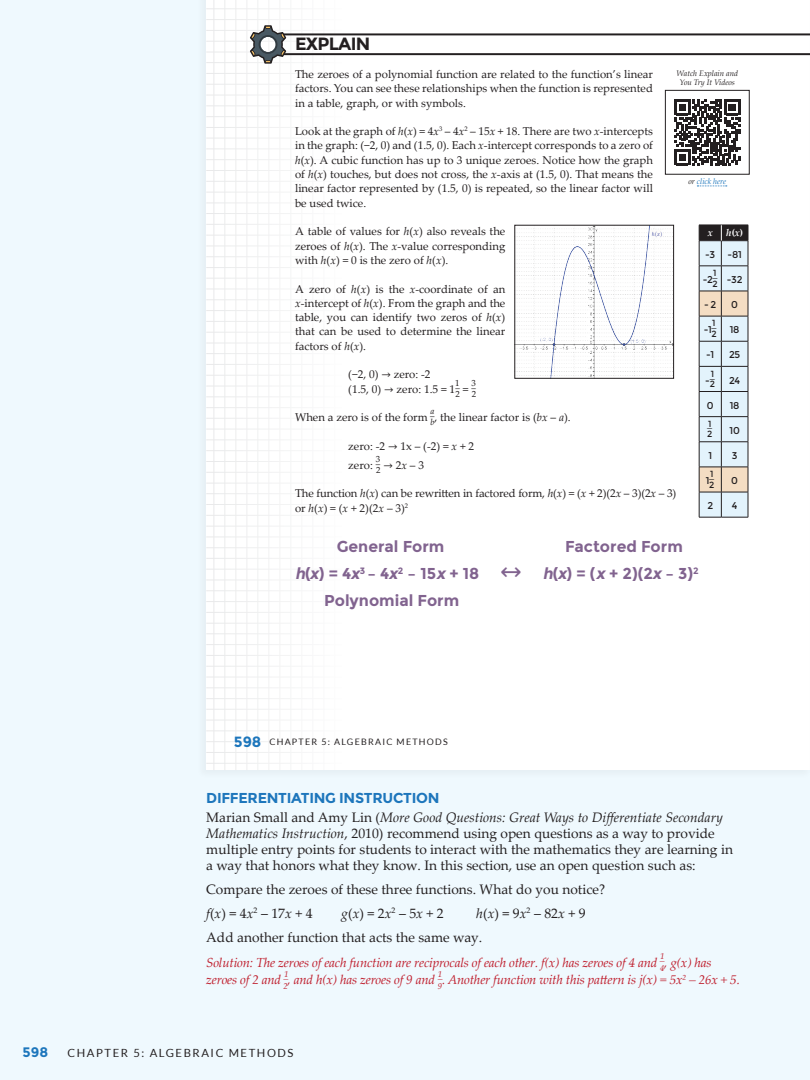
<style>
.page{position:relative;width:810px;height:1080px;background:#eff9fe}
.page>*{position:absolute;margin:0;border:0;box-sizing:border-box;transform-origin:0 0}
.t1{font:700 17.75px "Montserrat";letter-spacing:-.04em;color:#231f20}
.t2{font:700 15.75px "Montserrat";color:#81638f}
.Sidebar_Heading{font:700 14.38px "Montserrat";letter-spacing:-.02em;color:#1d76bc}
.t3{font:13.75px/16.2px "Palatino Linotype";color:#231f20}
.t4{font:700 13.75px "Montserrat";color:#1d76bc}
.Sidebar_Answer_NO_nu{font:italic 13.12px "Palatino Linotype";letter-spacing:-.015em;color:#bf1e2d}
.t5{font:11.38px/14.2px "Palatino Linotype";color:#231f20;text-align:justify}
.t6{font:11.25px "Lato";letter-spacing:.14em;color:#231f20}
.t7{font:9.88px/21.6px "Montserrat";letter-spacing:-.02em;color:#231f20;text-align:right}
.t8{font:italic 700 9.88px "Palatino";color:#fff}
.Sidebar_Answer_NO_nu-2{font:italic 9.38px "Palatino Linotype";color:#bf1e2d}
.t9{font:8.88px "Lato";letter-spacing:.14em;color:#231f20}
.t10{font:8.88px "Montserrat";color:#231f20}
.t11{font:8.88px "Palatino Linotype";color:#231f20}
.t12{font:italic 8.88px "Palatino Linotype";color:#231f20}
.Sidebar_Answer_NO_nu-3{font:italic 8.75px "Palatino Linotype";color:#bf1e2d}
.t13{font:italic 7.88px/9.5px "Palatino";color:#231f20;text-align:center}
.t14{font:italic 7.88px "Palatino";color:#1d76bc}
.s1{font-style:italic}
.s2{font-family:"Cambria Math"}
.s3{color:#231f20}
.s4{font-family:"Palatino";font-weight:700;font-style:italic;color:#fff}
.s5{font-family:"Palatino";font-weight:700;color:#fff}
.s6{font-family:"Cambria";font-size:23.62px}
.s7{font-family:"Montserrat";font-weight:700;font-size:14.75px;color:#1d76bc}
</style>
<div class="page">
<div style="left:196px;top:0;width:614px;height:780px;background:#ebf5fa"></div>
<div style="left:206px;top:0;width:604px;height:770px;background:#fff"></div>
<hr style="left:807px;top:0;width:3px;height:780px;background:#fff">
<svg style="left:206px;top:0;width:140px;height:770px"></svg>
<hr style="left:264px;top:33px;width:546px;height:2px;background:#231f20">
<hr style="left:264px;top:53px;width:546px;height:2px;background:#231f20">
<svg style="left:250px;top:25px;width:36px;height:39px"></svg>
<svg style="left:697px;top:186px;width:30px;height:1px"></svg>
<svg style="left:674px;top:99px;width:66px;height:66px"></svg>
<div style="left:665px;top:90px;width:85px;height:84px;border:1px solid #231f20"></div>
<svg style="left:699px;top:225px;width:50px;height:293px;background:#cbd2d4"></svg>
<img style="left:516px;top:227px;width:156px;height:150px">
<div style="left:514px;top:225px;width:160px;height:154px;border:1px solid #231f20"></div>
<p class="t1" style="left:295px;top:34px;width:77px">EXPLAIN</p>
<p class="t5" style="left:295px;top:67px;width:359px">The zeroes of a polynomial function are related to the function’s linear factors. You can see these relationships when the function is represented in a table, graph, or with symbols.</p>
<p class="t5" style="left:295px;top:124px;width:359px">Look at the graph of <span class="s1">h</span>(<span class="s1">x</span>) = 4<span class="s1">x</span><sup>3</sup> – 4<span class="s1">x</span><sup>2</sup> – 15<span class="s1">x</span> + 18. There are two <span class="s1">x</span>-intercepts in the graph: (−2, 0) and (1.5, 0). Each <span class="s1">x</span>-intercept corresponds to a zero of <span class="s1">h</span>(<span class="s1">x</span>). A cubic function has up to 3 unique zeroes. Notice how the graph of <span class="s1">h</span>(<span class="s1">x</span>) touches, but does not cross, the <span class="s1">x</span>-axis at (1.5, 0). That means the linear factor represented by (1.5, 0) is repeated, so the linear factor will be used twice.</p>
<p class="t5" style="left:295px;top:224px;width:212px">A table of values for <span class="s1">h</span>(<span class="s1">x</span>) also reveals the zeroes of <span class="s1">h</span>(<span class="s1">x</span>). The <span class="s1">x</span>-value corresponding with <span class="s1">h</span>(<span class="s1">x</span>) = 0 is the zero of <span class="s1">h</span>(<span class="s1">x</span>).</p>
<p class="t5" style="left:295px;top:281px;width:212px">A zero of <span class="s1">h</span>(<span class="s1">x</span>) is the <span class="s1">x</span>-coordinate of an <span class="s1">x</span>-intercept of <span class="s1">h</span>(<span class="s1">x</span>). From the graph and the table, you can identify two zeros of <span class="s1">h</span>(<span class="s1">x</span>) that can be used to determine the linear factors of <span class="s1">h</span>(<span class="s1">x</span>).</p>
<p class="t5" style="left:348px;top:367px;width:108px">(−2, 0) <span class="s2">→</span> zero: -2<br>(1.5, 0) <span class="s2">→</span> zero: 1.5 = 1</p>
<p class="t11" style="left:455px;top:376px;width:6px">1</p>
<p class="t13" style="left:677px;top:68px;width:63px">Watch Explain and<br>You Try It Videos</p>
<p class="t14" style="left:688px;top:175px;width:39px"><span class="s3">or</span> click here</p>
<p class="t7" style="left:705px;top:222px;width:39px"><span class="s4">h</span><span class="s5">(</span><span class="s4">x</span><span class="s5">)<br></span>-3 -81</p>
<p class="t7" style="left:703px;top:269px;width:41px">-2<sub>2</sub> -32</p>
<p class="t8" style="left:708px;top:225px;width:6px">x</p>
<p class="t10" style="left:713px;top:268px;width:5px">1</p>
<p class="t10" style="left:712px;top:273px;width:8px">—</p>
<p class="t7" style="left:704px;top:294px;width:13px">-2</p>
<p class="t7" style="left:731px;top:294px;width:8px">0</p>
<p class="t7" style="left:704px;top:319px;width:9px">-1</p>
<p class="t10" style="left:712px;top:318px;width:5px">1</p>
<p class="t10" style="left:711px;top:323px;width:8px">—</p>
<p class="t10" style="left:711px;top:329px;width:7px">2</p>
<p class="t7" style="left:730px;top:319px;width:11px">18</p>
<p class="t7" style="left:706px;top:344px;width:9px">-1</p>
<p class="t7" style="left:729px;top:344px;width:13px">25</p>
<p class="t7" style="left:705px;top:369px;width:6px">-</p>
<p class="t10" style="left:711px;top:368px;width:5px">1</p>
<p class="t10" style="left:709px;top:373px;width:8px">—</p>
<p class="t10" style="left:710px;top:379px;width:7px">2</p>
<p class="t7" style="left:729px;top:369px;width:13px">24</p>
<p class="t11" style="left:471px;top:376px;width:6px">3</p>
<p class="t11" style="left:472px;top:381px;width:6px">–</p>
<p class="t5" style="left:295px;top:410px;width:277px">When a zero is of the form <sub>b</sub>, the linear factor is (<span class="s1">bx</span> – <span class="s1">a</span>).</p>
<p class="t11" style="left:456px;top:387px;width:22px">2 <sup>=</sup> 2</p>
<p class="t11" style="left:455px;top:381px;width:6px">–</p>
<p class="t7" style="left:707px;top:394px;width:8px">0</p>
<p class="t7" style="left:730px;top:394px;width:11px">18</p>
<p class="t10" style="left:708px;top:418px;width:5px">1</p>
<p class="t10" style="left:706px;top:423px;width:8px">—</p>
<p class="t10" style="left:707px;top:429px;width:7px">2</p>
<p class="t12" style="left:431px;top:405px;width:5px">a</p>
<p class="t11" style="left:430px;top:410px;width:6px">–</p>
<p class="t5" style="left:348px;top:436px;width:127px;line-height:18.8px">zero: -2 <span class="s2">→</span> 1x – (-2) = <span class="s1">x</span> + 2 zero: <sub>2</sub> <span class="s2">→</span> 2<span class="s1">x</span> – 3</p>
<p class="t7" style="left:730px;top:420px;width:12px">10</p>
<p class="t7" style="left:708px;top:445px;width:5px">1</p>
<p class="t7" style="left:732px;top:445px;width:7px">3</p>
<p class="t7" style="left:706px;top:470px;width:5px">1</p>
<p class="t11" style="left:376px;top:452px;width:6px">3</p>
<p class="t11" style="left:376px;top:457px;width:6px">–</p>
<p class="t5" style="left:295px;top:486px;width:383px">The function <span class="s1">h</span>(<span class="s1">x</span>) can be rewritten in factored form, <span class="s1">h</span>(<span class="s1">x</span>) = (<span class="s1">x</span> + 2)(2<span class="s1">x</span> – 3)(2<span class="s1">x</span> – 3) or <span class="s1">h</span>(<span class="s1">x</span>) = (<span class="s1">x</span> + 2)(2<span class="s1">x</span> – 3)<sup>2</sup></p>
<p class="t2" style="left:337px;top:538px;width:109px">General Form</p>
<p class="t2" style="left:565px;top:538px;width:119px">Factored Form</p>
<p class="t2" style="left:295px;top:564px;width:405px"><span class="s1">h</span>(<span class="s1">x</span>) = 4<span class="s1">x</span><sup>3</sup> – 4<span class="s1">x</span><sup>2</sup> – 15<span class="s1">x</span> + 18 <span class="s6">↔</span> <span class="s1">h</span>(<span class="s1">x</span>) = (<span class="s1">x</span> + 2)(2<span class="s1">x</span> – 3)<sup>2</sup></p>
<p class="t2" style="left:324px;top:591px;width:137px">Polynomial Form</p>
<p class="t10" style="left:710px;top:469px;width:5px">1</p>
<p class="t10" style="left:709px;top:474px;width:8px">—</p>
<p class="t10" style="left:709px;top:480px;width:7px">2</p>
<p class="t7" style="left:731px;top:470px;width:8px">0</p>
<p class="t7" style="left:707px;top:495px;width:7px">2</p>
<p class="t7" style="left:732px;top:495px;width:7px">4</p>
<p class="t9" style="left:234px;top:737px;width:215px"><span class="s7">598</span> CHAPTER 5: ALGEBRAIC METHODS</p>
<p class="Sidebar_Heading" style="left:206px;top:789px;width:235px">DIFFERENTIATING INSTRUCTION</p>
<p class="t3" style="left:206px;top:808px;width:528px">Marian Small and Amy Lin (<span class="s1">More Good Questions: Great Ways to Differentiate Secondary Mathematics Instruction</span>, 2010) recommend using open questions as a way to provide multiple entry points for students to interact with the mathematics they are learning in a way that honors what they know. In this section, use an open question such as:</p>
<p class="t3" style="left:206px;top:881px;width:400px">Compare the zeroes of these three functions. What do you notice?</p>
<p class="t3" style="left:206px;top:905px;width:108px"><span class="s1">f</span>(<span class="s1">x</span>) = 4<span class="s1">x</span><sup>2</sup> – 17<span class="s1">x</span> + 4</p>
<p class="t3" style="left:341px;top:905px;width:104px"><span class="s1">g</span>(<span class="s1">x</span>) = 2<span class="s1">x</span><sup>2</sup> – 5<span class="s1">x</span> + 2</p>
<p class="t3" style="left:476px;top:905px;width:111px"><span class="s1">h</span>(<span class="s1">x</span>) = 9<span class="s1">x</span><sup>2</sup> – 82<span class="s1">x</span> + 9</p>
<p class="t3" style="left:206px;top:928px;width:278px">Add another function that acts the same way.</p>
<p class="Sidebar_Answer_NO_nu" style="left:206px;top:953px;width:507px">Solution: The zeroes of each function are reciprocals of each other. f(x) has zeroes of 4 and <sub>4</sub>, g(x) has</p>
<p class="Sidebar_Answer_NO_nu-3" style="left:660px;top:950px;width:6px">1</p>
<p class="Sidebar_Answer_NO_nu-2" style="left:660px;top:954px;width:6px">–</p>
<p class="Sidebar_Answer_NO_nu" style="left:206px;top:970px;width:535px">zeroes of 2 and <sub>2</sub>, and h(x) has zeroes of 9 and <sub>9</sub>. Another function with this pattern is j(x) = 5x<sup>2</sup> – 26x + 5.</p>
<p class="Sidebar_Answer_NO_nu-3" style="left:284px;top:967px;width:6px">1</p>
<p class="Sidebar_Answer_NO_nu-2" style="left:283px;top:972px;width:6px">–</p>
<p class="Sidebar_Answer_NO_nu-3" style="left:438px;top:967px;width:6px">1</p>
<p class="Sidebar_Answer_NO_nu-2" style="left:438px;top:972px;width:6px">–</p>
<p class="t4" style="left:22px;top:1043px;width:27px">598</p>
<p class="t6" style="left:68px;top:1046px;width:228px">CHAPTER 5: ALGEBRAIC METHODS</p>
</div>
